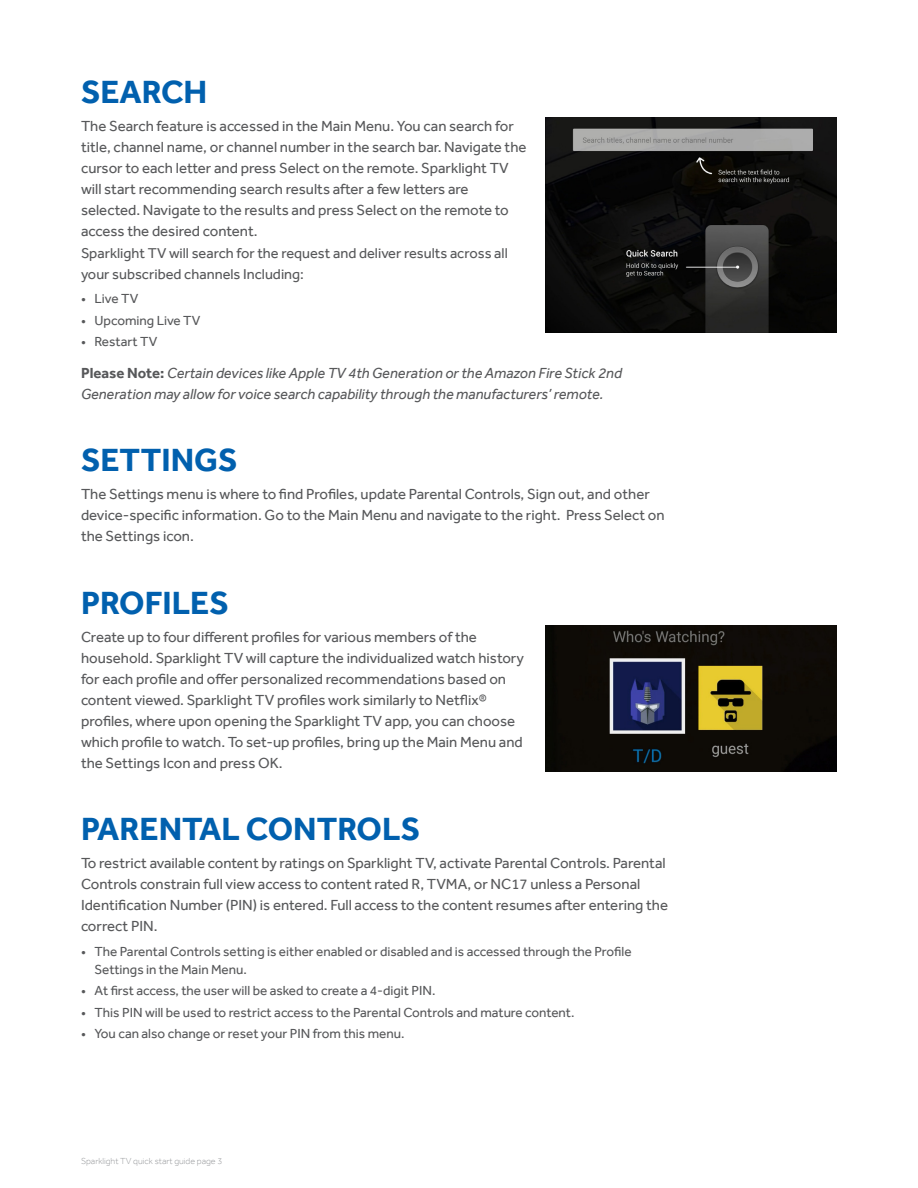
<style>
.page{position:relative;width:918px;height:1188px;background:#fff}
.page>*{position:absolute;margin:0;border:0;box-sizing:border-box;transform-origin:0 0}
.Main_Heading{font:700 33px "Effra";color:#0160ae}
.Body_Copy{font:15px/21px "Effra";color:#57585a}
.Body_Copy-2{font:italic 15px/21px "Effra";color:#57585a}
.Body_Copy-3{font:14.7px/21px "Effra";color:#57585a}
.t1{font:13.5px/18px "Effra";color:#57585a}
.t2{font:300 9px "Effra";color:#939598}
.s1{font-weight:700;font-style:normal}
</style>
<div class="page">
<img style="left:546px;top:625px;width:291px;height:147px">
<img style="left:546px;top:118px;width:291px;height:215px">
<p class="Main_Heading" style="left:81px;top:72px;width:128px">SEARCH</p>
<p class="Body_Copy" style="left:81px;top:115px;width:447px">The Search feature is accessed in the Main Menu. You can search for title, channel name, or channel number in the search bar. Navigate the cursor to each letter and press Select on the remote. Sparklight TV will start recommending search results after a few letters are selected. Navigate to the results and press Select on the remote to access the desired content.</p>
<p class="Body_Copy-3" style="left:81px;top:242px;width:428px">Sparklight TV will search for the request and deliver results across all your subscribed channels Including:</p>
<p class="t1" style="left:81px;top:290px;width:59px">• Live TV</p>
<p class="t1" style="left:81px;top:311px;width:121px">• Upcoming Live TV</p>
<p class="t1" style="left:81px;top:333px;width:78px">• Restart TV</p>
<p class="Body_Copy-2" style="left:81px;top:362px;width:543px"><span class="s1">Please Note:</span> Certain devices like Apple TV 4th Generation or the Amazon Fire Stick 2nd<br>Generation may allow for voice search capability through the manufacturers’ remote.</p>
<p class="Main_Heading" style="left:81px;top:441px;width:158px">SETTINGS</p>
<p class="Body_Copy" style="left:81px;top:483px;width:585px">The Settings menu is where to find Profiles, update Parental Controls, Sign out, and other device-specific information. Go to the Main Menu and navigate to the right. Press Select on the Settings icon.</p>
<p class="Main_Heading" style="left:81px;top:583px;width:149px">PROFILES</p>
<p class="Body_Copy" style="left:81px;top:626px;width:444px">Create up to four different profiles for various members of the household. Sparklight TV will capture the individualized watch history for each profile and offer personalized recommendations based on content viewed. Sparklight TV profiles work similarly to Netflix® profiles, where upon opening the Sparklight TV app, you can choose which profile to watch. To set-up profiles, bring up the Main Menu and the Settings Icon and press OK.</p>
<p class="Main_Heading" style="left:81px;top:810px;width:341px">PARENTAL CONTROLS</p>
<p class="Body_Copy" style="left:81px;top:852px;width:589px">To restrict available content by ratings on Sparklight TV, activate Parental Controls. Parental Controls constrain full view access to content rated R, TVMA, or NC17 unless a Personal Identification Number (PIN) is entered. Full access to the content resumes after entering the correct PIN.</p>
<p class="t1" style="left:94px;top:942px;width:539px;text-indent:-14px">• The Parental Controls setting is either enabled or disabled and is accessed through the Profile<br>Settings in the Main Menu.</p>
<p class="t1" style="left:81px;top:982px;width:356px">• At first access, the user will be asked to create a 4-digit PIN.</p>
<p class="t1" style="left:81px;top:1003px;width:495px">• This PIN will be used to restrict access to the Parental Controls and mature content.</p>
<p class="t1" style="left:81px;top:1025px;width:325px">• You can also change or reset your PIN from this menu.</p>
<p class="t2" style="left:81px;top:1156px;width:143px">Sparklight TV quick start guide page 3</p>
</div>
